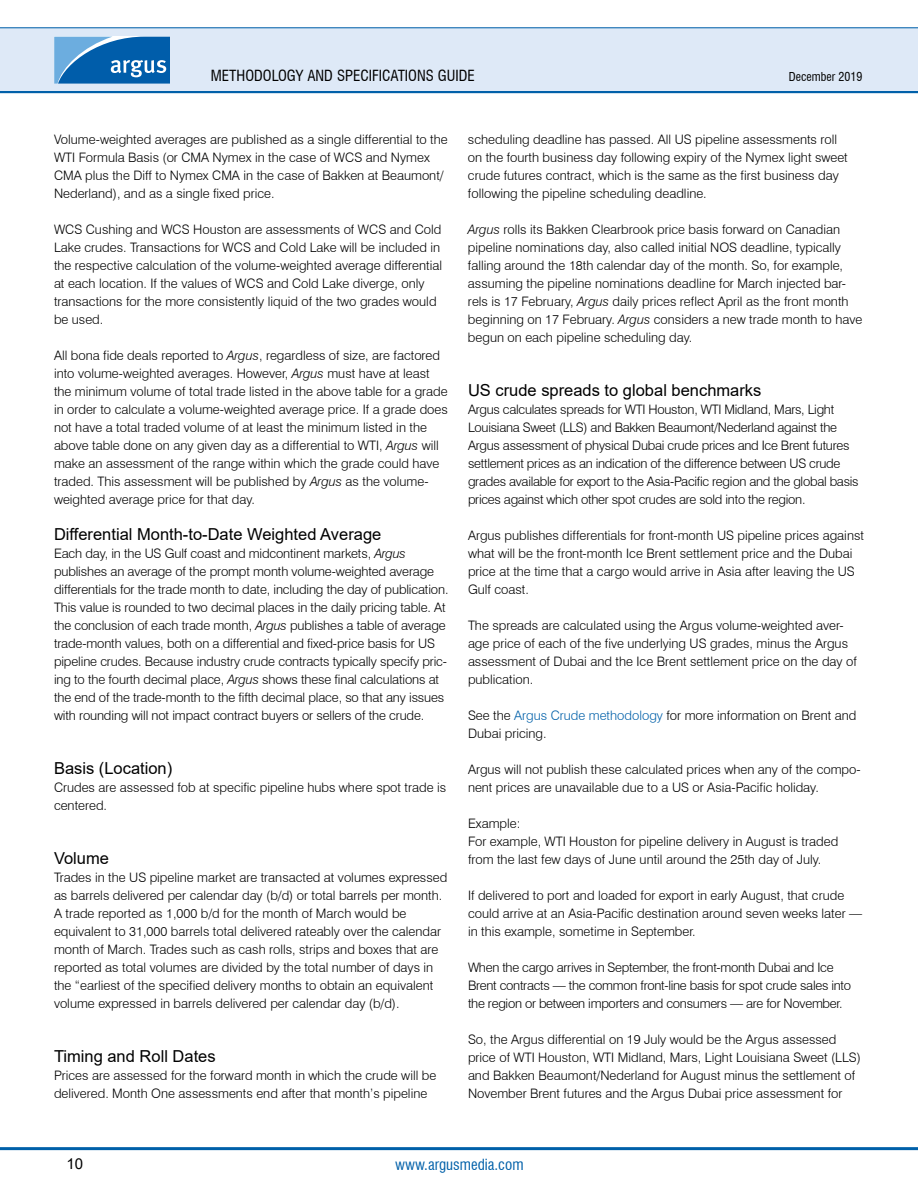
<style>
.page{position:relative;width:918px;height:1188px;background:#fff}
.page>*{position:absolute;margin:0;border:0;box-sizing:border-box;transform-origin:0 0}
.t1{font:16.5px "Arial";color:#000}
.t2{font:condensed 15px "Swiss 721 BT";color:#000}
.t3{font:condensed 15px "Swiss 721 BT";color:#0060a9}
.t4{font:15px "Arial";color:#000}
.t5{font:300 13.05px/18px "Swiss 721 BT";color:#000}
.t6{font:300 13.05px/18px "Swiss 721 BT";letter-spacing:-.02em;color:#000}
.t7{font:condensed 12px "Swiss 721 BT";color:#000}
.s1{font-style:italic}
.s2{color:#0060a9}
</style>
<div class="page">
<hr style="left:0;top:90px;width:918px;height:3px;background:#0060a9">
<div style="left:0;top:28px;width:918px;height:63px;background:#dee9f7"></div>
<hr style="left:0;top:27px;width:918px;height:1px;background:#0060a9">
<svg style="left:54px;top:37px;width:116px;height:46px;background:#317ebd"></svg>
<hr style="left:0;top:1147px;width:918px;height:3px;background:#0060a9">
<p class="t2" style="left:211px;top:67px;width:265px">Methodology and specifications guide</p>
<p class="t7" style="left:789px;top:69px;width:75px">December 2019</p>
<p class="t5" style="left:54px;top:130px;width:395px">Volume-weighted averages are published as a single differential to the WTI Formula Basis (or CMA Nymex in the case of WCS and Nymex CMA plus the Diff to Nymex CMA in the case of Bakken at Beaumont/ Nederland), and as a single fixed price.</p>
<p class="t5" style="left:54px;top:220px;width:390px">WCS Cushing and WCS Houston are assessments of WCS and Cold Lake crudes. Transactions for WCS and Cold Lake will be included in the respective calculation of the volume-weighted average differential at each location. If the values of WCS and Cold Lake diverge, only transactions for the more consistently liquid of the two grades would be used.</p>
<p class="t5" style="left:54px;top:346px;width:395px">All bona fide deals reported to <span class="s1">Argus</span>, regardless of size, are factored into volume-weighted averages. However, <span class="s1">Argus</span> must have at least the minimum volume of total trade listed in the above table for a grade in order to calculate a volume-weighted average price. If a grade does not have a total traded volume of at least the minimum listed in the above table done on any given day as a differential to WTI, <span class="s1">Argus</span> will make an assessment of the range within which the grade could have traded. This assessment will be published by <span class="s1">Argus</span> as the volume&shy;weighted average price for that day.</p>
<p class="t1" style="left:54px;top:523px;width:329px">Differential Month-to-Date Weighted Average</p>
<p class="t5" style="left:54px;top:544px;width:396px">Each day, in the US Gulf coast and midcontinent markets, <span class="s1">Argus </span>publishes an average of the prompt month volume-weighted average differentials for the trade month to date, including the day of publication.<br>This value is rounded to two decimal places in the daily pricing table. At the conclusion of each trade month, <span class="s1">Argus</span> publishes a table of average trade-month values, both on a differential and fixed-price basis for US pipeline crudes. Because industry crude contracts typically specify pric&shy;ing to the fourth decimal place, <span class="s1">Argus</span> shows these final calculations at the end of the trade-month to the fifth decimal place, so that any issues with rounding will not impact contract buyers or sellers of the crude.</p>
<p class="t1" style="left:54px;top:757px;width:120px">Basis (Location)</p>
<p class="t5" style="left:54px;top:778px;width:394px">Crudes are assessed fob at specific pipeline hubs where spot trade is centered.</p>
<p class="t1" style="left:54px;top:847px;width:57px">Volume</p>
<p class="t5" style="left:54px;top:868px;width:395px">Trades in the US pipeline market are transacted at volumes expressed as barrels delivered per calendar day (b/d) or total barrels per month.<br>A trade reported as 1,000 b/d for the month of March would be equivalent to 31,000 barrels total delivered rateably over the calendar month of March. Trades such as cash rolls, strips and boxes that are reported as total volumes are divided by the total number of days in the “earliest of the specified delivery months to obtain an equivalent volume expressed in barrels delivered per calendar day (b/d).</p>
<p class="t1" style="left:54px;top:1045px;width:163px">Timing and Roll Dates</p>
<p class="t5" style="left:54px;top:1066px;width:384px">Prices are assessed for the forward month in which the crude will be delivered. Month One assessments end after that month’s pipeline</p>
<p class="t5" style="left:468px;top:130px;width:381px">scheduling deadline has passed. All US pipeline assessments roll on the fourth business day following expiry of the Nymex light sweet crude futures contract, which is the same as the first business day following the pipeline scheduling deadline.</p>
<p class="t5" style="left:468px;top:220px;width:396px"><span class="s1">Argus</span> rolls its Bakken Clearbrook price basis forward on Canadian pipeline nominations day, also called initial NOS deadline, typically falling around the 18th calendar day of the month. So, for example, assuming the pipeline nominations deadline for March injected bar&shy;rels is 17 February, <span class="s1">Argus</span> daily prices reflect April as the front month beginning on 17 February. <span class="s1">Argus</span> considers a new trade month to have begun on each pipeline scheduling day.</p>
<p class="t1" style="left:468px;top:379px;width:295px">US crude spreads to global benchmarks</p>
<p class="t6" style="left:468px;top:400px;width:392px">Argus calculates spreads for WTI Houston, WTI Midland, Mars, Light Louisiana Sweet (LLS) and Bakken Beaumont/Nederland against the Argus assessment of physical Dubai crude prices and Ice Brent futures settlement prices as an indication of the difference between US crude grades available for export to the Asia-Pacific region and the global basis prices against which other spot crudes are sold into the region.</p>
<p class="t5" style="left:468px;top:526px;width:397px">Argus publishes differentials for front-month US pipeline prices against what will be the front-month Ice Brent settlement price and the Dubai price at the time that a cargo would arrive in Asia after leaving the US Gulf coast.</p>
<p class="t5" style="left:468px;top:616px;width:390px">The spreads are calculated using the Argus volume-weighted aver&shy;age price of each of the five underlying US grades, minus the Argus assessment of Dubai and the Ice Brent settlement price on the day of publication.</p>
<p class="t5" style="left:468px;top:706px;width:390px">See the <span class="s2">Argus Crude methodology</span> for more information on Brent and<br>Dubai pricing.</p>
<p class="t5" style="left:468px;top:760px;width:394px">Argus will not publish these calculated prices when any of the compo&shy;nent prices are unavailable due to a US or Asia-Pacific holiday.</p>
<p class="t5" style="left:468px;top:814px;width:372px">Example:<br>For example, WTI Houston for pipeline delivery in August is traded from the last few days of June until around the 25th day of July.</p>
<p class="t5" style="left:468px;top:886px;width:396px">If delivered to port and loaded for export in early August, that crude could arrive at an Asia-Pacific destination around seven weeks later — in this example, sometime in September.</p>
<p class="t6" style="left:468px;top:959px;width:385px">When the cargo arrives in September, the front-month Dubai and Ice<br>Brent contracts — the common front-line basis for spot crude sales into the region or between importers and consumers — are for November.</p>
<p class="t5" style="left:468px;top:1031px;width:394px">So, the Argus differential on 19 July would be the Argus assessed price of WTI Houston, WTI Midland, Mars, Light Louisiana Sweet (LLS) and Bakken Beaumont/Nederland for August minus the settlement of November Brent futures and the Argus Dubai price assessment for</p>
<p class="t4" style="left:67px;top:1154px;width:18px">10</p>
<p class="t3" style="left:395px;top:1155px;width:130px">www.argusmedia.com</p>
</div>
